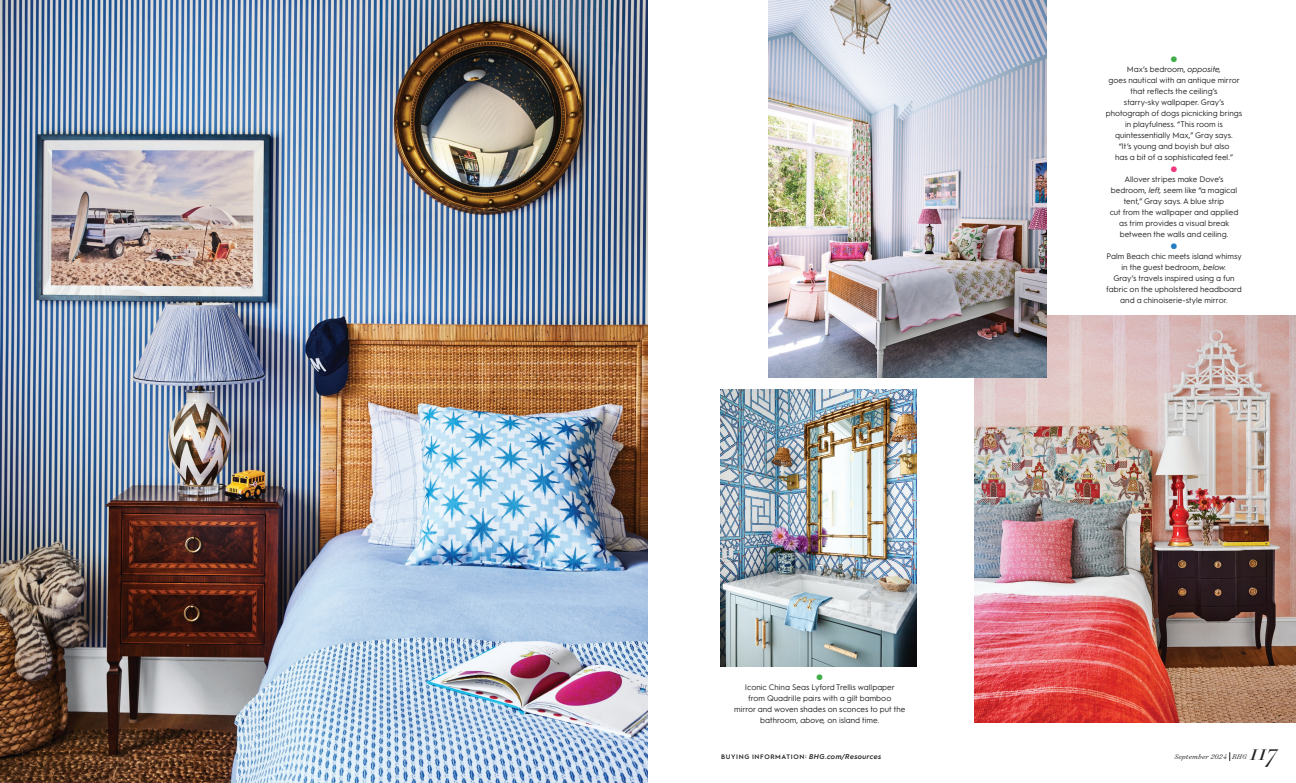
<style>
.page{position:relative;width:1296px;height:783px;background:#fff}
.page>*{position:absolute;margin:0;border:0;box-sizing:border-box;transform-origin:0 0}
.t1{font:italic 300 25px "HTF Didot L24";color:#231f20}
.t2{font:8px/11px "Hurme Geometric Sans 1 A";color:#231f20;text-align:center}
.t3{font:8px "Zapf Dingbats ITC";color:#40ae49}
.t4{font:8px "Zapf Dingbats ITC";color:#ef377f}
.t5{font:8px "Zapf Dingbats ITC";color:#277dc1}
.t6{font:italic 300 7.8px "Surveyor Text";letter-spacing:.015em;color:#231f20}
.t7{font:600 6.5px "Hurme Geometric Sans 1 A";letter-spacing:.095em;color:#231f20}
.s1{font-style:italic}
.s2{font-style:italic;font-size:7px}
</style>
<div class="page">
<img style="left:975px;top:316px;width:321px;height:407px">
<img style="left:720px;top:390px;width:197px;height:276px">
<img style="left:768px;top:0;width:279px;height:378px">
<img style="left:0;top:0;width:648px;height:783px">
<p class="t3" style="left:817px;top:674px;width:8px">●</p>
<p class="t2" style="left:734px;top:681px;width:173px">Iconic China Seas Lyford Trellis wallpaper<br>from Quadrille pairs with a gilt bamboo<br>mirror and woven shades on sconces to put the bathroom, <span class="s1">above,</span> on island time.</p>
<p class="t7" style="left:721px;top:752px;width:162px">BUYING INFORMATION: <span class="s2">BHG.com/Resources</span></p>
<p class="t3" style="left:1171px;top:55px;width:8px">●</p>
<p class="t2" style="left:1106px;top:63px;width:138px">Max’s bedroom, <span class="s1">opposite,<br></span>goes nautical with an antique mirror that reflects the ceiling’s<br>starry-sky wallpaper. Gray’s photograph of dogs picnicking brings in playfulness. “This room is quintessentially Max,” Gray says.<br>“It’s young and boyish but also<br>has a bit of a sophisticated feel.”</p>
<p class="t4" style="left:1171px;top:165px;width:8px">●</p>
<p class="t2" style="left:1110px;top:173px;width:130px">Allover stripes make Dove’s bedroom, <span class="s1">left,</span> seem like “a magical tent,” Gray says. A blue strip<br>cut from the wallpaper and applied as trim provides a visual break between the walls and ceiling.</p>
<p class="t5" style="left:1171px;top:242px;width:8px">●</p>
<p class="t2" style="left:1106px;top:250px;width:137px">Palm Beach chic meets island whimsy in the guest bedroom, <span class="s1">below.<br></span>Gray’s travels inspired using a fun fabric on the upholstered headboard and a chinoiserie-style mirror.</p>
<p class="t6" style="left:1175px;top:751px;width:74px">September 2024 BHG</p>
<h1 class="t1" style="left:1250px;top:733px;width:29px">117</h1>
</div>
